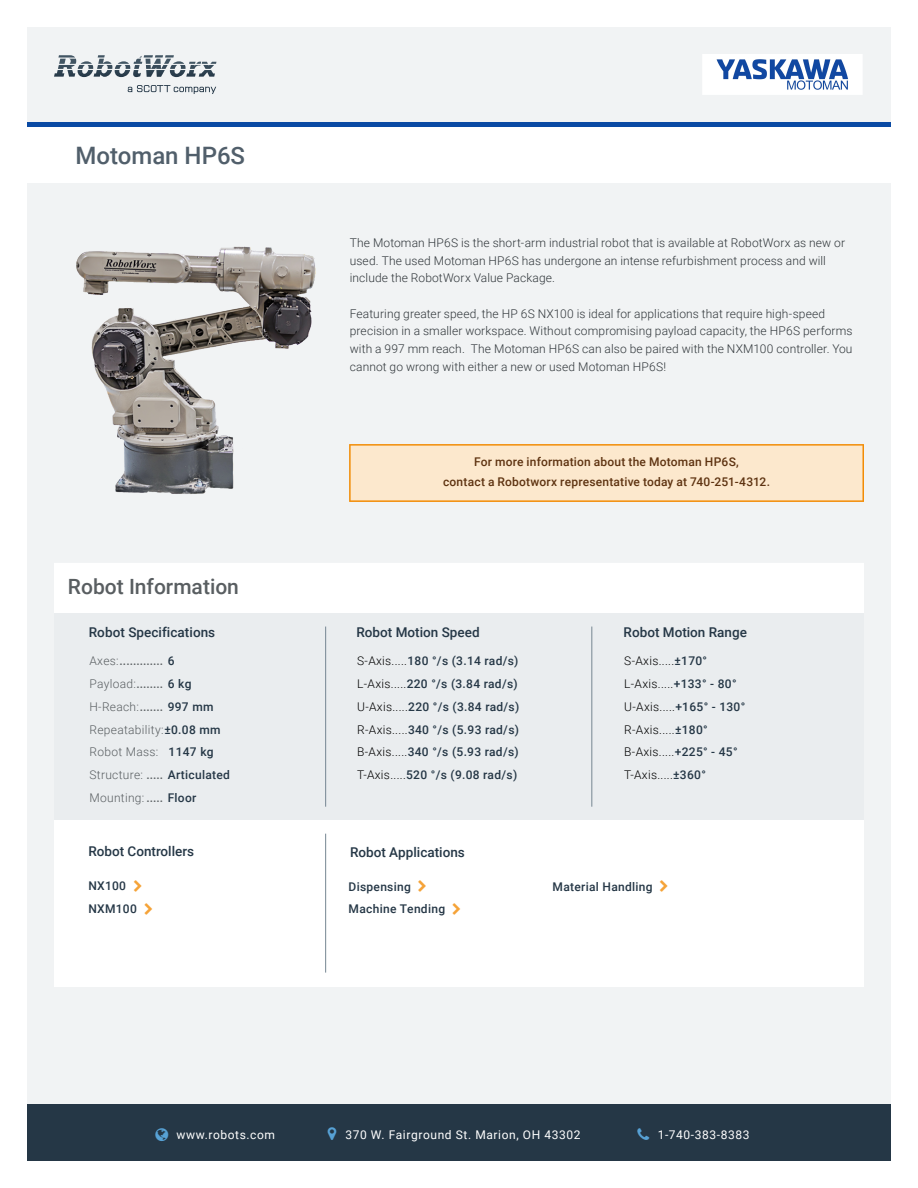
<style>
.page{position:relative;width:918px;height:1188px;background:#fff}
.page>*{position:absolute;margin:0;border:0;box-sizing:border-box;transform-origin:0 0}
.t1{font:500 24px "Roboto";color:#515f6b}
.t2{font:500 21px "Roboto";color:#595e61}
.t3{font:500 13.5px "Roboto";color:#253746}
.t4{font:300 12px/17.7px "Roboto";letter-spacing:.01em;color:#30363a}
.t5{font:500 12px/22.8px "Roboto";letter-spacing:.025em;color:#253746}
.t6{font:300 12px/22.8px "Roboto";letter-spacing:.025em;color:#595e61}
.t7{font:300 12px/22.8px "Roboto";letter-spacing:.025em;color:#000}
.t8{font:500 12px/19.8px "Roboto";letter-spacing:.015em;color:#5e3311;text-align:center}
.t9{font:12px "Roboto";letter-spacing:.05em;color:#fff}
.s1{font-weight:500}
.s2{font-weight:500;color:#253746}
.s3{font-weight:300;color:#000}
</style>
<div class="page">
<div style="left:27px;top:27px;width:864px;height:1134px;background:#f1f3f4"></div>
<div style="left:54px;top:563px;width:810px;height:50px;background:#fff"></div>
<div style="left:54px;top:613px;width:810px;height:207px;background:#eaedef"></div>
<div style="left:54px;top:820px;width:810px;height:166px;background:#fff"></div>
<hr style="left:325px;top:627px;width:1px;height:180px;background:#768692">
<hr style="left:325px;top:834px;width:1px;height:139px;background:#768692">
<hr style="left:592px;top:627px;width:1px;height:180px;background:#768692">
<div style="left:27px;top:127px;width:864px;height:56px;background:#fff"></div>
<div style="left:27px;top:1105px;width:864px;height:56px;background:#253746"></div>
<img style="left:76px;top:246px;width:240px;height:248px">
<svg style="left:349px;top:444px;width:515px;height:58px;background:#fbe2c1"></svg>
<svg style="left:128px;top:85px;width:88px;height:9px"></svg>
<svg style="left:54px;top:55px;width:162px;height:22px"></svg>
<img style="left:702px;top:54px;width:160px;height:41px">
<div style="left:27px;top:122px;width:864px;height:5px;background:#0a4aa4"></div>
<h1 class="t1" style="left:76px;top:138px;width:171px">Motoman HP6S</h1>
<h2 class="t2" style="left:68px;top:572px;width:173px">Robot Information</h2>
<p class="t3" style="left:89px;top:623px;width:128px">Robot Specifications</p>
<p class="t6" style="left:89px;top:649px;width:142px">Axes:<span class="s1">.............</span> <span class="s2">6<br></span>Payload:<span class="s1">........</span> <span class="s2">6 kg<br></span>H-Reach:<span class="s1">.......</span> <span class="s2">997 mm<br></span>Repeatability:<span class="s2">±0.08 mm<br></span>Robot Mass: <span class="s2">1147 kg<br></span>Structure: <span class="s1">.....</span> <span class="s2">Articulated<br></span>Mounting: <span class="s1">.....</span> <span class="s2">Floor</span></p>
<p class="t3" style="left:88px;top:842px;width:107px">Robot Controllers</p>
<p class="t5" style="left:88px;top:874px;width:50px">NX100<br>NXM100</p>
<p class="t4" style="left:350px;top:233px;width:497px">The Motoman HP6S is the short-arm industrial robot that is available at RobotWorx as new or used. The used Motoman HP6S has undergone an intense refurbishment process and will include the RobotWorx Value Package.</p>
<p class="t4" style="left:350px;top:304px;width:504px">Featuring greater speed, the HP 6S NX100 is ideal for applications that require high-speed precision in a smaller workspace. Without compromising payload capacity, the HP6S performs with a 997 mm reach. The Motoman HP6S can also be paired with the NXM100 controller. You cannot go wrong with either a new or used Motoman HP6S!</p>
<p class="t8" style="left:443px;top:452px;width:328px">For more information about the Motoman HP6S,<br>contact a Robotworx representative today at 740-251-4312.</p>
<p class="t3" style="left:357px;top:623px;width:125px">Robot Motion Speed</p>
<p class="t5" style="left:357px;top:649px;width:164px"><span class="s3">S-Axis.....</span>180 °/s (3.14 rad/s)<br><span class="s3">L-Axis.....</span>220 °/s (3.84 rad/s)<br><span class="s3">U-Axis.....</span>220 °/s (3.84 rad/s)<br><span class="s3">R-Axis.....</span>340 °/s (5.93 rad/s)<br><span class="s3">B-Axis.....</span>340 °/s (5.93 rad/s)<br><span class="s3">T-Axis.....</span>520 °/s (9.08 rad/s)</p>
<p class="t3" style="left:624px;top:623px;width:125px">Robot Motion Range</p>
<p class="t7" style="left:624px;top:649px;width:122px">S-Axis.....<span class="s2">±170°<br></span>L-Axis.....<span class="s2">+133° - 80°<br></span>U-Axis.....<span class="s2">+165° - 130°<br></span>R-Axis.....<span class="s2">±180°<br></span>B-Axis.....<span class="s2">+225° - 45°<br></span>T-Axis.....<span class="s2">±360°</span></p>
<p class="t3" style="left:350px;top:842px;width:116px">Robot Applications</p>
<p class="t5" style="left:349px;top:874px;width:98px">Dispensing<br>Machine Tending</p>
<p class="t5" style="left:553px;top:874px;width:102px">Material Handling</p>
<p class="t9" style="left:177px;top:1126px;width:100px">www.robots.com</p>
<p class="t9" style="left:345px;top:1126px;width:237px">370 W. Fairground St. Marion, OH 43302</p>
<p class="t9" style="left:658px;top:1126px;width:93px">1-740-383-8383</p>
</div>
